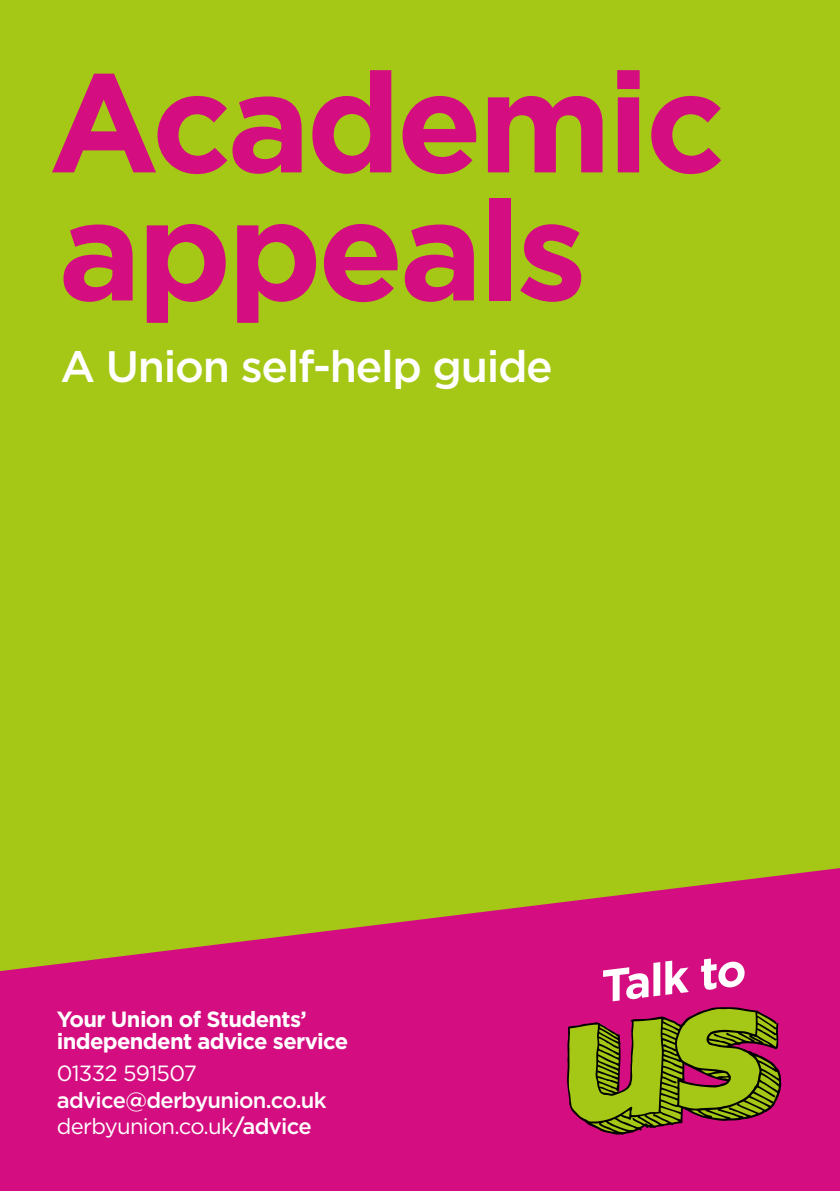
<style>
.page{position:relative;width:840px;height:1191px;background:#fff}
.page>*{position:absolute;margin:0;border:0;box-sizing:border-box;transform-origin:0 0}
.t1{font:700 140px/128px "Gotham HTF";letter-spacing:-.03em;color:#d40e80}
.t2{font:700 45.4px "Gotham HTF";color:#fff}
.t3{font:500 44px "Gotham HTF";letter-spacing:-.03em;color:#fff}
.t4{font:700 22px/22px "Gotham HTF";letter-spacing:-.03em;color:#fff}
.t5{font:22px "Gotham HTF";letter-spacing:-.03em;color:#fff}
.t6{font:500 22px "Gotham HTF";letter-spacing:-.03em;color:#fff}
.s1{font-weight:500}
</style>
<div class="page">
<div style="left:0;top:0;width:839px;height:1191px;background:#a5c715"></div>
<svg style="left:0;top:868px;width:839px;height:323px;fill:#d40e80"></svg>
<svg style="left:566px;top:1006px;width:215px;height:129px"></svg>
<h1 class="t1" style="left:49px;top:55px;width:678px">Academic appeals</h1>
<p class="t3" style="left:61px;top:341px;width:493px">A Union self-help guide</p>
<p class="t4" style="left:57px;top:1008px;width:293px">Your Union of Students’ independent advice service</p>
<p class="t5" style="left:57px;top:1061px;width:142px">01332 591507</p>
<p class="t6" style="left:57px;top:1087px;width:271px">advice@derbyunion.co.uk</p>
<p class="t5" style="left:57px;top:1114px;width:256px">derbyunion.co.uk<span class="s1">/advice</span></p>
<h2 class="t2" style="left:596px;top:960px;width:147px;rotate:-7deg">Talk to</h2>
</div>
